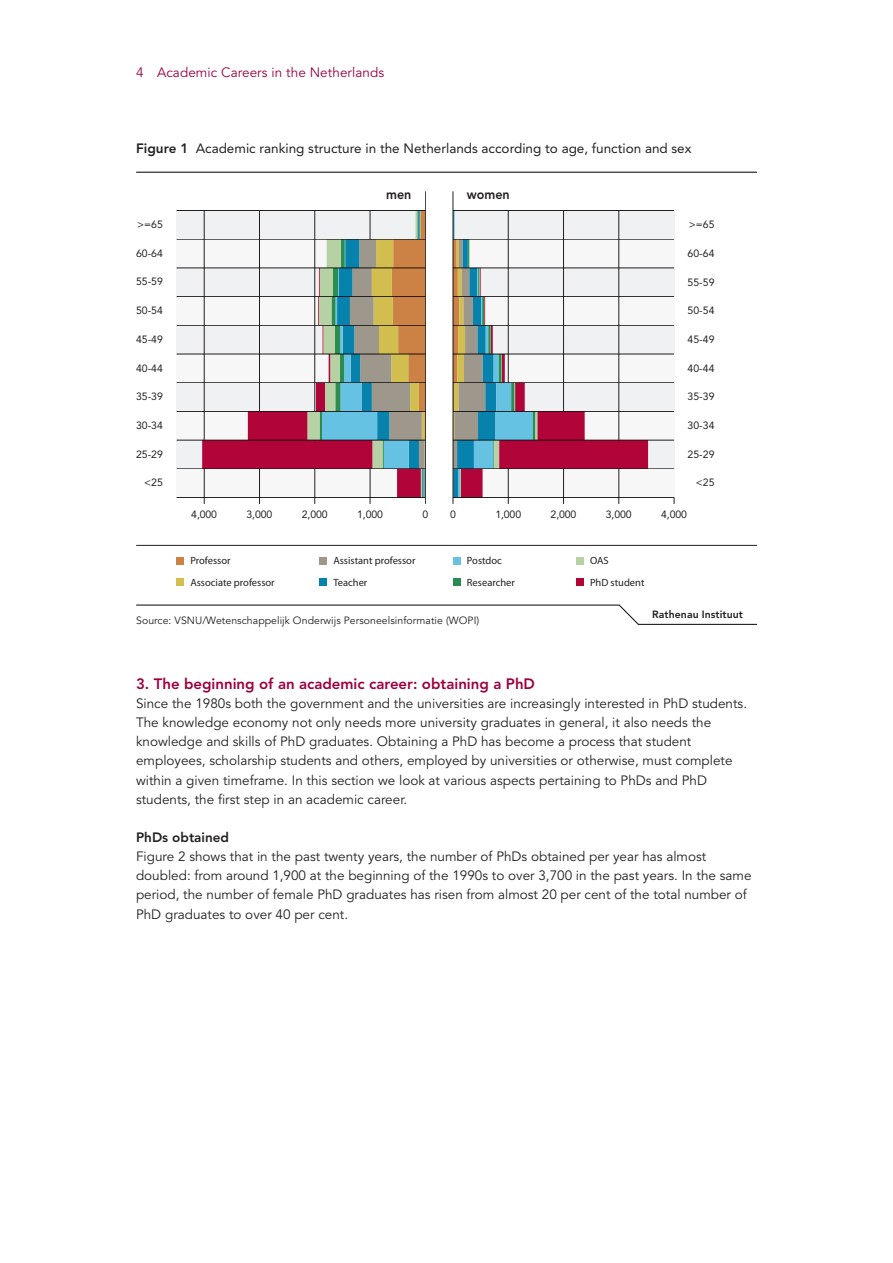
<style>
.page{position:relative;width:893px;height:1263px;background:#fff}
.page>*{position:absolute;margin:0;border:0;box-sizing:border-box;transform-origin:0 0}
.t1{font:800 15px "Avenir LT Std";color:#9d0140}
.t2{font:13.5px/19.2px "Avenir LT Std";color:#231f20}
.t3{font:13.5px "Avenir LT Std";color:#231f20}
.t4{font:13.5px "Avenir LT Std";letter-spacing:.005em;color:#9d0140}
.t5{font:800 13.5px "Avenir LT Std";color:#231f20}
.t6{font:800 13.5px "Avenir LT Std";color:#231f20;scale:.93 1}
.t7{font:10.5px "Avenir LT Std";color:#231f20}
.t8{font:10.5px/21.6px "Myriad Pro";color:#231f20}
.t9{font:10.5px "Avenir LT Std";letter-spacing:.005em;color:#231f20}
.t10{font:800 10.5px "Avenir LT Std";letter-spacing:.005em;color:#231f20}
</style>
<div class="page">
<svg style="left:136px;top:604px;width:621px;height:21px"></svg>
<div style="left:177px;top:210px;width:248px;height:29px;background:#f0f1f2"></div>
<div style="left:177px;top:239px;width:248px;height:29px;background:#f7f7f8"></div>
<div style="left:177px;top:268px;width:248px;height:29px;background:#f0f1f2"></div>
<div style="left:177px;top:297px;width:248px;height:28px;background:#f7f7f8"></div>
<div style="left:177px;top:325px;width:248px;height:29px;background:#f0f1f2"></div>
<div style="left:177px;top:354px;width:248px;height:29px;background:#f7f7f8"></div>
<div style="left:177px;top:383px;width:248px;height:28px;background:#f0f1f2"></div>
<div style="left:177px;top:411px;width:248px;height:29px;background:#f7f7f8"></div>
<div style="left:177px;top:440px;width:248px;height:29px;background:#f0f1f2"></div>
<div style="left:177px;top:469px;width:248px;height:28px;background:#f7f7f8"></div>
<div style="left:453px;top:210px;width:221px;height:29px;background:#f0f1f2"></div>
<div style="left:453px;top:239px;width:221px;height:29px;background:#f7f7f8"></div>
<div style="left:453px;top:268px;width:221px;height:29px;background:#f0f1f2"></div>
<div style="left:453px;top:297px;width:221px;height:28px;background:#f7f7f8"></div>
<div style="left:453px;top:325px;width:221px;height:29px;background:#f0f1f2"></div>
<div style="left:453px;top:354px;width:221px;height:29px;background:#f7f7f8"></div>
<div style="left:453px;top:383px;width:221px;height:28px;background:#f0f1f2"></div>
<div style="left:453px;top:411px;width:221px;height:29px;background:#f7f7f8"></div>
<div style="left:453px;top:440px;width:221px;height:29px;background:#f0f1f2"></div>
<div style="left:453px;top:469px;width:221px;height:28px;background:#f7f7f8"></div>
<hr style="left:204px;top:210px;width:1px;height:287px;background:#231f20">
<hr style="left:259px;top:210px;width:1px;height:287px;background:#231f20">
<svg style="left:202px;top:269px;width:105px;height:228px"></svg>
<hr style="left:136px;top:172px;width:621px;height:1px;background:#231f20">
<hr style="left:136px;top:545px;width:621px;height:1px;background:#231f20">
<hr style="left:177px;top:239px;width:248px;height:1px;background:#231f20">
<hr style="left:177px;top:268px;width:248px;height:1px;background:#231f20">
<hr style="left:177px;top:296px;width:248px;height:1px;background:#231f20">
<hr style="left:177px;top:325px;width:248px;height:1px;background:#231f20">
<hr style="left:177px;top:354px;width:248px;height:1px;background:#231f20">
<hr style="left:177px;top:383px;width:248px;height:1px;background:#231f20">
<hr style="left:177px;top:411px;width:248px;height:1px;background:#231f20">
<hr style="left:177px;top:440px;width:248px;height:1px;background:#231f20">
<hr style="left:177px;top:469px;width:248px;height:1px;background:#231f20">
<hr style="left:177px;top:497px;width:248px;height:1px;background:#231f20">
<hr style="left:177px;top:210px;width:248px;height:1px;background:#231f20">
<hr style="left:453px;top:239px;width:221px;height:1px;background:#231f20">
<hr style="left:453px;top:268px;width:221px;height:1px;background:#231f20">
<hr style="left:453px;top:296px;width:221px;height:1px;background:#231f20">
<hr style="left:453px;top:325px;width:221px;height:1px;background:#231f20">
<hr style="left:453px;top:354px;width:221px;height:1px;background:#231f20">
<hr style="left:453px;top:383px;width:221px;height:1px;background:#231f20">
<hr style="left:453px;top:411px;width:221px;height:1px;background:#231f20">
<hr style="left:453px;top:440px;width:221px;height:1px;background:#231f20">
<hr style="left:453px;top:469px;width:221px;height:1px;background:#231f20">
<hr style="left:453px;top:497px;width:221px;height:1px;background:#231f20">
<hr style="left:453px;top:210px;width:221px;height:1px;background:#231f20">
<svg style="left:307px;top:210px;width:119px;height:294px"></svg>
<svg style="left:453px;top:210px;width:195px;height:294px"></svg>
<hr style="left:425px;top:191px;width:1px;height:306px;background:#231f20">
<hr style="left:453px;top:191px;width:1px;height:306px;background:#231f20">
<div style="left:177px;top:557px;width:7px;height:7px;background:#cc8244"></div>
<div style="left:177px;top:578px;width:7px;height:8px;background:#d1be4f"></div>
<div style="left:320px;top:578px;width:7px;height:8px;background:#0782ad"></div>
<div style="left:453px;top:557px;width:8px;height:7px;background:#66c2e3"></div>
<div style="left:576px;top:557px;width:8px;height:7px;background:#b6d2a4"></div>
<div style="left:576px;top:578px;width:8px;height:8px;background:#b10439"></div>
<div style="left:453px;top:578px;width:8px;height:8px;background:#2a8c4e"></div>
<div style="left:320px;top:557px;width:7px;height:7px;background:#9e978b"></div>
<p class="t4" style="left:136px;top:64px;width:250px">4 Academic Careers in the Netherlands</p>
<p class="t5" style="left:136px;top:140px;width:54px">Figure 1</p>
<p class="t3" style="left:196px;top:141px;width:497px">Academic ranking structure in the Netherlands according to age, function and sex</p>
<p class="t7" style="left:137px;top:218px;width:27px">&gt;=65</p>
<p class="t7" style="left:136px;top:247px;width:28px">60-64</p>
<p class="t7" style="left:136px;top:276px;width:28px">55-59</p>
<p class="t7" style="left:136px;top:304px;width:28px">50-54</p>
<p class="t7" style="left:136px;top:333px;width:28px">45-49</p>
<p class="t7" style="left:136px;top:362px;width:28px">40-44</p>
<p class="t7" style="left:136px;top:391px;width:28px">35-39</p>
<p class="t7" style="left:136px;top:419px;width:28px">30-34</p>
<p class="t7" style="left:136px;top:448px;width:28px">25-29</p>
<p class="t7" style="left:144px;top:477px;width:20px">&lt;25</p>
<p class="t6" style="left:386px;top:186px;width:29px">men</p>
<p class="t6" style="left:467px;top:186px;width:48px">women</p>
<p class="t7" style="left:689px;top:218px;width:27px">&gt;=65</p>
<p class="t7" style="left:688px;top:247px;width:28px">60-64</p>
<p class="t7" style="left:688px;top:276px;width:28px">55-59</p>
<p class="t7" style="left:688px;top:304px;width:28px">50-54</p>
<p class="t7" style="left:688px;top:333px;width:28px">45-49</p>
<p class="t7" style="left:688px;top:362px;width:28px">40-44</p>
<p class="t7" style="left:688px;top:391px;width:28px">35-39</p>
<p class="t7" style="left:688px;top:419px;width:28px">30-34</p>
<p class="t7" style="left:688px;top:448px;width:28px">25-29</p>
<p class="t7" style="left:696px;top:477px;width:20px">&lt;25</p>
<p class="t7" style="left:191px;top:508px;width:27px">4,000</p>
<p class="t7" style="left:247px;top:508px;width:27px">3,000</p>
<p class="t7" style="left:302px;top:508px;width:27px">2,000</p>
<p class="t7" style="left:357px;top:508px;width:27px">1,000</p>
<p class="t7" style="left:422px;top:508px;width:7px">0</p>
<p class="t7" style="left:450px;top:508px;width:7px">0</p>
<p class="t7" style="left:495px;top:508px;width:27px">1,000</p>
<p class="t7" style="left:551px;top:508px;width:27px">2,000</p>
<p class="t7" style="left:606px;top:508px;width:27px">3,000</p>
<p class="t7" style="left:661px;top:508px;width:27px">4,000</p>
<p class="t8" style="left:190px;top:550px;width:86px">Professor<br>Associate professor</p>
<p class="t8" style="left:333px;top:550px;width:84px">Assistant professor</p>
<p class="t8" style="left:333px;top:571px;width:36px">Teacher</p>
<p class="t8" style="left:467px;top:550px;width:37px">Postdoc</p>
<p class="t8" style="left:590px;top:550px;width:20px">OAS</p>
<p class="t8" style="left:467px;top:571px;width:49px">Researcher</p>
<p class="t8" style="left:590px;top:571px;width:56px">PhD student</p>
<p class="t9" style="left:136px;top:614px;width:345px">Source: VSNU/Wetenschappelijk Onderwijs Personeelsinformatie (WOPI)</p>
<p class="t10" style="left:652px;top:608px;width:92px">Rathenau Instituut</p>
<p class="t1" style="left:136px;top:675px;width:400px">3. The beginning of an academic career: obtaining a PhD</p>
<p class="t2" style="left:136px;top:694px;width:612px">Since the 1980s both the government and the universities are increasingly interested in PhD students.<br>The knowledge economy not only needs more university graduates in general, it also needs the knowledge and skills of PhD graduates. Obtaining a PhD has become a process that student employees, scholarship students and others, employed by universities or otherwise, must complete within a given timeframe. In this section we look at various aspects pertaining to PhDs and PhD students, the first step in an academic career.</p>
<p class="t5" style="left:136px;top:829px;width:94px">PhDs obtained</p>
<p class="t2" style="left:136px;top:847px;width:617px">Figure 2 shows that in the past twenty years, the number of PhDs obtained per year has almost doubled: from around 1,900 at the beginning of the 1990s to over 3,700 in the past years. In the same period, the number of female PhD graduates has risen from almost 20 per cent of the total number of PhD graduates to over 40 per cent.</p>
</div>
